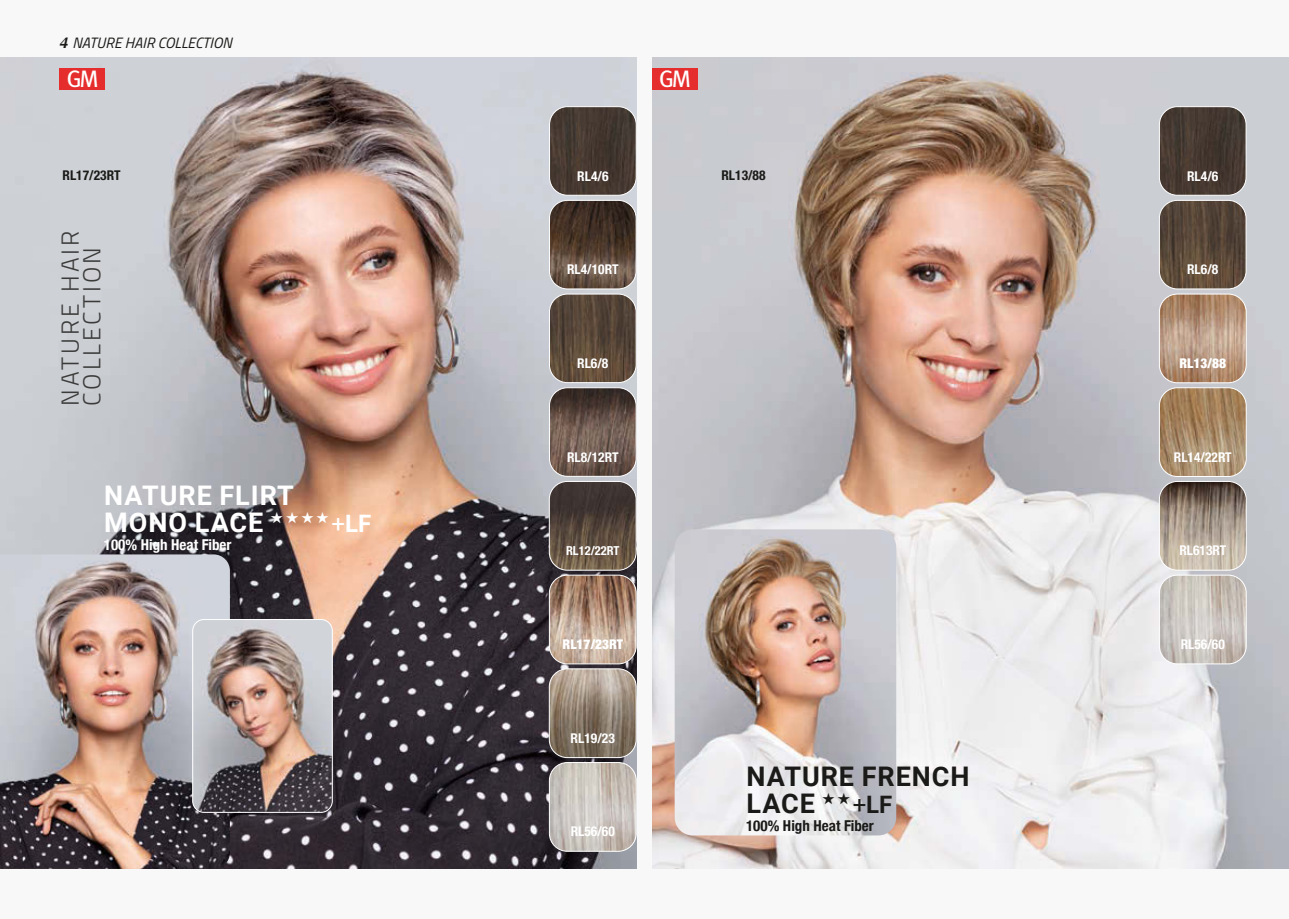
<style>
.page{position:relative;width:1289px;height:919px;background:#fff}
.page>*{position:absolute;margin:0;border:0;box-sizing:border-box;transform-origin:0 0}
.t1{font:700 27px/27px "Roboto";letter-spacing:.035em;color:#fff}
.t2{font:700 27px/27px "Roboto";letter-spacing:.035em;color:#1a1a18}
.t3{font:300 24.6px/21.5px "Titillium Web";letter-spacing:.12em;color:#3b3b3a}
.t4{font:23.85px "Meta Plus Book Caps";color:#fff}
.t5{font:italic 15px "Titillium Web";color:#1a1a18}
.t6{font:700 condensed 15px "Helvetica Neue";color:#fff}
.t7{font:700 condensed 15px "Helvetica Neue";color:#1a1a18}
.t8{font:700 condensed 13.5px "Helvetica Neue LT Pro";color:#fff}
.t9{font:700 condensed 13.5px "Helvetica Neue LT Pro";color:#1a1a18}
.t10{font:900 condensed 13.5px "Helvetica Neue LT Pro";color:#fff}
.t11{font:700 condensed 12.45px "Helvetica Neue LT Pro";color:#fff}
.s1{font-family:"Optima";font-weight:700;font-size:15.75px}
.s2{font-weight:400;font-size:24px}
.s3{font-size:24px}
</style>
<div class="page">
<div style="left:0;top:0;width:1288px;height:918px;background:#f8f8f8"></div>
<img style="left:0;top:57px;width:636px;height:811px">
<img style="left:652px;top:57px;width:636px;height:811px">
<img style="left:0;top:554px;width:230px;height:314px">
<img style="left:674px;top:529px;width:222px;height:306px">
<div style="left:60px;top:68px;width:45px;height:22px;background:#e62d2d"></div>
<div style="left:652px;top:68px;width:45px;height:22px;background:#e62d2d"></div>
<img style="left:549px;top:107px;width:87px;height:88px">
<div style="left:549px;top:106px;width:87px;height:89px;border:1px solid #fff;border-radius:18px"></div>
<img style="left:549px;top:200px;width:87px;height:89px">
<div style="left:549px;top:200px;width:87px;height:89px;border:1px solid #fff;border-radius:18px"></div>
<img style="left:549px;top:294px;width:87px;height:88px">
<div style="left:549px;top:294px;width:87px;height:89px;border:1px solid #fff;border-radius:18px"></div>
<img style="left:549px;top:388px;width:87px;height:88px">
<div style="left:549px;top:387px;width:87px;height:89px;border:1px solid #fff;border-radius:18px"></div>
<img style="left:549px;top:575px;width:87px;height:88px">
<div style="left:549px;top:574px;width:87px;height:90px;border:1px solid #fff;border-radius:18px"></div>
<img style="left:549px;top:762px;width:87px;height:89px">
<div style="left:549px;top:762px;width:87px;height:89px;border:1px solid #fff;border-radius:18px"></div>
<img style="left:549px;top:481px;width:87px;height:89px">
<div style="left:549px;top:481px;width:87px;height:89px;border:1px solid #fff;border-radius:18px"></div>
<img style="left:1159px;top:107px;width:86px;height:88px">
<div style="left:1159px;top:106px;width:87px;height:89px;border:1px solid #fff;border-radius:18px"></div>
<img style="left:1159px;top:200px;width:86px;height:89px">
<div style="left:1159px;top:200px;width:87px;height:89px;border:1px solid #fff;border-radius:18px"></div>
<img style="left:1159px;top:388px;width:87px;height:88px">
<div style="left:1159px;top:387px;width:87px;height:90px;border:1px solid #fff;border-radius:18px"></div>
<img style="left:193px;top:619px;width:139px;height:193px">
<div style="left:192px;top:619px;width:140px;height:193px;border:1px solid #fff;border-radius:11px"></div>
<img style="left:1159px;top:294px;width:87px;height:89px">
<div style="left:1159px;top:294px;width:87px;height:89px;border:1px solid #fff;border-radius:18px"></div>
<img style="left:1159px;top:481px;width:87px;height:89px">
<div style="left:1159px;top:481px;width:87px;height:89px;border:1px solid #fff;border-radius:18px"></div>
<img style="left:549px;top:668px;width:87px;height:89px">
<div style="left:549px;top:668px;width:87px;height:89px;border:1px solid #fff;border-radius:18px"></div>
<img style="left:1159px;top:575px;width:87px;height:88px">
<div style="left:1159px;top:574px;width:87px;height:90px;border:1px solid #fff;border-radius:18px"></div>
<p class="t5" style="left:60px;top:32px;width:174px"><span class="s1">4</span> NATURE HAIR COLLECTION</p>
<h3 class="t4" style="left:67px;top:65px;width:33px">GM</h3>
<h3 class="t4" style="left:659px;top:65px;width:33px">GM</h3>
<p class="t9" style="left:63px;top:167px;width:59px">RL17/23RT</p>
<p class="t9" style="left:721px;top:167px;width:46px">RL13/88</p>
<p class="t8" style="left:577px;top:168px;width:33px">RL4/6</p>
<h2 class="t3" style="left:58px;top:406px;width:176px;rotate:-90deg">NATURE HAIR<br>COLLECTION</h2>
<h1 class="t1" style="left:104px;top:480px;width:268px">NATURE FLIRT<br>MONO LACE ★★★★ <span class="s2">+</span><span class="s3">LF</span></h1>
<p class="t6" style="left:104px;top:531px;width:129px">100% High Heat Fiber</p>
<p class="t8" style="left:567px;top:261px;width:53px">RL4/10RT</p>
<p class="t8" style="left:577px;top:355px;width:33px">RL6/8</p>
<p class="t8" style="left:567px;top:448px;width:53px">RL8/12RT</p>
<p class="t11" style="left:566px;top:542px;width:55px">RL12/22RT</p>
<p class="t10" style="left:562px;top:636px;width:62px">RL17/23RT</p>
<p class="t8" style="left:570px;top:729px;width:46px">RL19/23</p>
<p class="t8" style="left:570px;top:823px;width:46px">RL56/60</p>
<h1 class="t2" style="left:746px;top:761px;width:224px">NATURE FRENCH<br>LACE ★★ <span class="s2">+</span><span class="s3">LF</span></h1>
<p class="t7" style="left:746px;top:812px;width:129px">100% High Heat Fiber</p>
<p class="t8" style="left:1187px;top:168px;width:33px">RL4/6</p>
<p class="t8" style="left:1187px;top:261px;width:33px">RL6/8</p>
<p class="t10" style="left:1179px;top:355px;width:48px">RL13/88</p>
<p class="t8" style="left:1173px;top:449px;width:59px">RL14/22RT</p>
<p class="t8" style="left:1179px;top:542px;width:48px">RL613RT</p>
<p class="t8" style="left:1180px;top:636px;width:46px">RL56/60</p>
</div>
